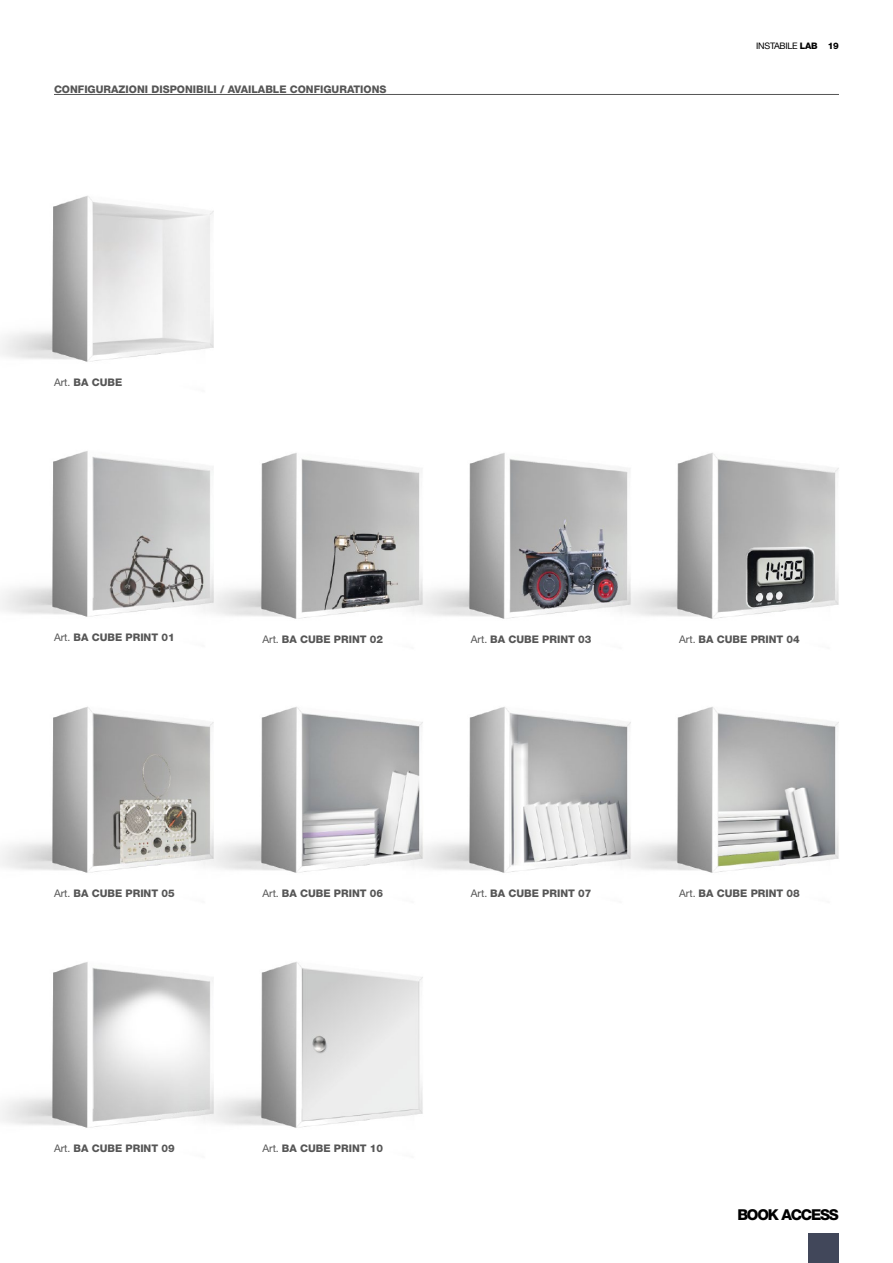
<style>
.page{position:relative;width:893px;height:1263px;background:#fff}
.page>*{position:absolute;margin:0;border:0;box-sizing:border-box;transform-origin:0 0}
.t1{font:800 15px "Helvetica Neue LT Std";letter-spacing:-.08em;color:#000}
.t2{font:800 10.5px "Helvetica Neue LT Std";color:#565656}
.t3{font:9px "Helvetica Neue LT Std";letter-spacing:-.03em;color:#000}
.s1{font-weight:800}
.s2{font-weight:400}
</style>
<div class="page">
<hr style="left:54px;top:94px;width:785px;height:1px;background:#565656">
<div style="left:808px;top:1233px;width:30px;height:30px;background:#41475a"></div>
<img style="left:0;top:196px;width:214px;height:166px">
<img style="left:0;top:451px;width:95px;height:166px">
<img style="left:0;top:706px;width:95px;height:167px">
<img style="left:0;top:962px;width:95px;height:166px">
<img style="left:95px;top:707px;width:208px;height:166px">
<img style="left:95px;top:453px;width:208px;height:166px">
<img style="left:95px;top:962px;width:328px;height:166px">
<img style="left:303px;top:707px;width:209px;height:166px">
<img style="left:303px;top:453px;width:209px;height:166px">
<img style="left:512px;top:707px;width:327px;height:166px">
<img style="left:512px;top:453px;width:327px;height:166px">
<p class="t2" style="left:54px;top:83px;width:334px">CONFIGURAZIONI DISPONIBILI / AVAILABLE CONFIGURATIONS</p>
<p class="t3" style="left:756px;top:40px;width:84px">INSTABILE <span class="s1">LAB 19</span></p>
<p class="t2" style="left:54px;top:376px;width:70px"><span class="s2">Art.</span> BA CUBE</p>
<p class="t2" style="left:54px;top:631px;width:122px"><span class="s2">Art.</span> BA CUBE PRINT 01</p>
<p class="t2" style="left:262px;top:633px;width:122px"><span class="s2">Art.</span> BA CUBE PRINT 02</p>
<p class="t2" style="left:471px;top:633px;width:122px"><span class="s2">Art.</span> BA CUBE PRINT 03</p>
<p class="t2" style="left:679px;top:633px;width:122px"><span class="s2">Art.</span> BA CUBE PRINT 04</p>
<p class="t2" style="left:54px;top:886px;width:122px"><span class="s2">Art.</span> BA CUBE PRINT 05</p>
<p class="t2" style="left:262px;top:886px;width:122px"><span class="s2">Art.</span> BA CUBE PRINT 06</p>
<p class="t2" style="left:471px;top:886px;width:122px"><span class="s2">Art.</span> BA CUBE PRINT 07</p>
<p class="t2" style="left:679px;top:886px;width:122px"><span class="s2">Art.</span> BA CUBE PRINT 08</p>
<p class="t2" style="left:54px;top:1142px;width:122px"><span class="s2">Art.</span> BA CUBE PRINT 09</p>
<p class="t2" style="left:262px;top:1142px;width:122px"><span class="s2">Art.</span> BA CUBE PRINT 10</p>
<h1 class="t1" style="left:737px;top:1206px;width:103px">BOOK ACCESS</h1>
</div>
